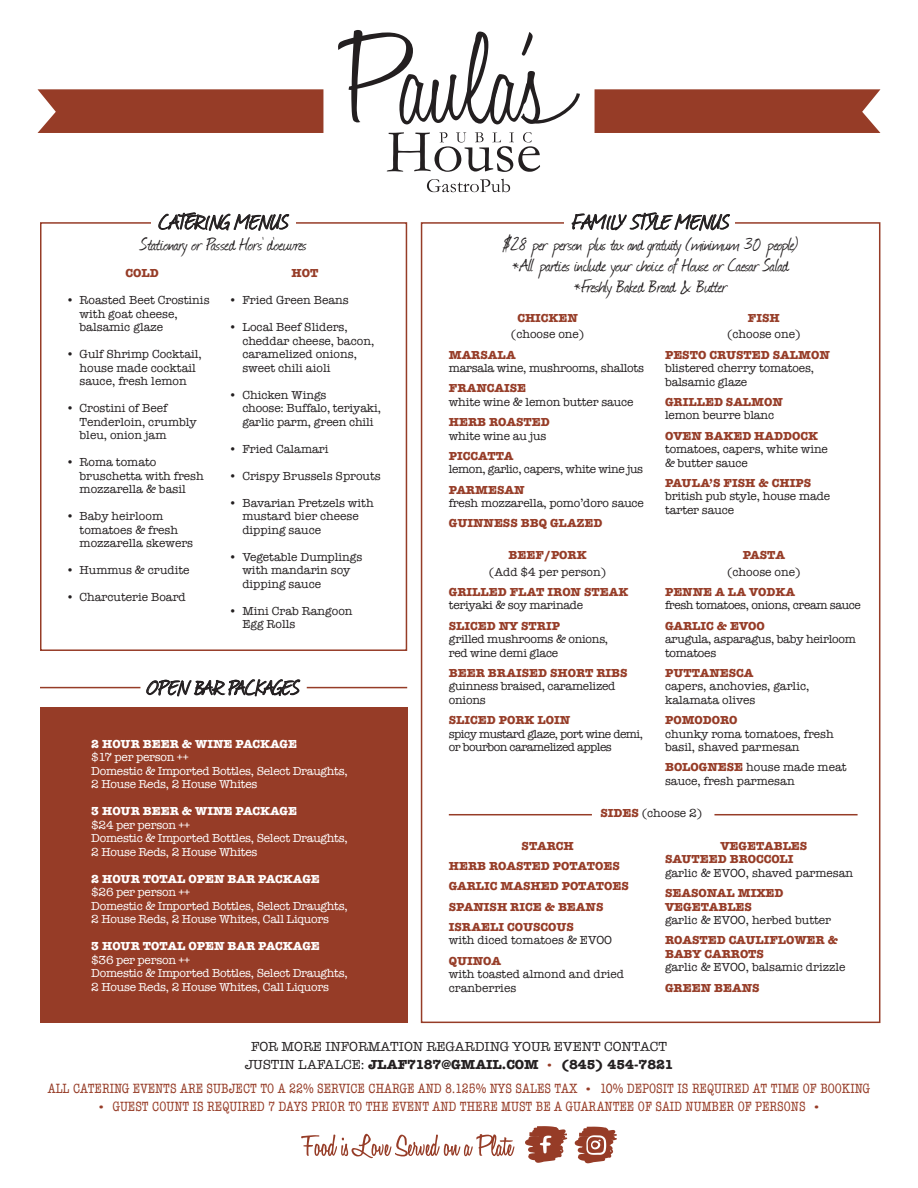
<style>
.page{position:relative;width:918px;height:1188px;background:#fff}
.page>*{position:absolute;margin:0;border:0;box-sizing:border-box;transform-origin:0 0}
.t1{font:24px "Journal";color:#231f20}
.t2{font:21px "Journal";letter-spacing:-.02em;color:#231f20}
.t3{font:21px "Journal";letter-spacing:-.04em;color:#231f20}
.t4{font:condensed 13.8px "American Typewriter";color:#963c27}
.t5{font:700 13.5px "American Typewriter";color:#231f20}
.t6{font:13.5px "American Typewriter";color:#231f20}
.t7{font:12px/13.5px "American Typewriter";color:#231f20}
.t8{font:12px/13.5px "American Typewriter";letter-spacing:-.02em;color:#fff}
.t9{font:700 12px/13.5px "American Typewriter";color:#963c27}
.t10{font:12px/13.5px "American Typewriter";letter-spacing:-.02em;color:#231f20}
.t11{font:700 12px "American Typewriter";color:#fff}
.t12{font:12px/13.5px "American Typewriter";letter-spacing:-.03em;color:#231f20}
.t13{font:12px/13.5px "American Typewriter";letter-spacing:-.04em;color:#231f20}
.s1{font-weight:700;color:#963c27}
.s2{font-weight:400;color:#231f20}
.s3{font-weight:400}
.s4{font-family:"Kefa";font-weight:400;color:#963c27}
.s5{font-family:"Kefa";font-stretch:normal}
</style>
<div class="page">
<svg style="left:387px;top:132px;width:153px;height:40px"></svg>
<svg style="left:427px;top:179px;width:83px;height:13px"></svg>
<svg style="left:338px;top:30px;width:242px;height:94px"></svg>
<div style="left:595px;top:89px;width:285px;height:44px;background:#963c27"></div>
<div style="left:38px;top:89px;width:285px;height:44px;background:#963c27"></div>
<svg style="left:525px;top:1126px;width:42px;height:37px"></svg>
<svg style="left:575px;top:1127px;width:42px;height:36px"></svg>
<svg style="left:301px;top:1134px;width:213px;height:24px"></svg>
<div style="left:40px;top:222px;width:367px;height:429px;border:2px solid #963c27"></div>
<div style="left:151px;top:214px;width:145px;height:18px;background:#fff"></div>
<svg style="left:158px;top:212px;width:132px;height:19px"></svg>
<div style="left:40px;top:707px;width:367px;height:316px;background:#963c27"></div>
<svg style="left:146px;top:679px;width:155px;height:18px"></svg>
<hr style="left:40px;top:687px;width:100px;height:1px;background:#963c27">
<hr style="left:307px;top:687px;width:100px;height:1px;background:#963c27">
<svg style="left:571px;top:212px;width:159px;height:19px"></svg>
<hr style="left:714px;top:814px;width:144px;height:1px;background:#963c27">
<hr style="left:449px;top:814px;width:143px;height:1px;background:#963c27">
<p class="t1" style="left:159px;top:206px;width:131px">CATERING MENUS</p>
<p class="t2" style="left:140px;top:230px;width:168px">Stationary or Passed Hors’ d’oeuvres</p>
<p class="t9" style="left:126px;top:266px;width:35px">COLD</p>
<p class="t7" style="left:80px;top:293px;width:132px;text-indent:-14px">• Roasted Beet Crostinis with goat cheese, balsamic glaze</p>
<p class="t7" style="left:80px;top:347px;width:124px;text-indent:-14px">• Gulf Shrimp Cocktail, house made cocktail sauce, fresh lemon</p>
<p class="t7" style="left:80px;top:401px;width:119px;text-indent:-14px">• Crostini of Beef<br>Tenderloin, crumbly bleu, onion jam</p>
<p class="t7" style="left:80px;top:455px;width:126px;text-indent:-14px">• Roma tomato bruschetta with fresh mozzarella &amp; basil</p>
<p class="t7" style="left:80px;top:509px;width:115px;text-indent:-14px">• Baby heirloom tomatoes &amp; fresh mozzarella skewers</p>
<p class="t7" style="left:66px;top:563px;width:125px">• Hummus &amp; crudite</p>
<p class="t7" style="left:66px;top:590px;width:121px">• Charcuterie Board</p>
<p class="t9" style="left:292px;top:266px;width:28px">HOT</p>
<p class="t7" style="left:229px;top:293px;width:121px">• Fried Green Beans</p>
<p class="t7" style="left:242px;top:320px;width:133px;text-indent:-14px">• Local Beef Sliders, cheddar cheese, bacon, caramelized onions, sweet chili aioli</p>
<p class="t7" style="left:242px;top:388px;width:140px;text-indent:-14px">• Chicken Wings<br>choose: Buffalo, teriyaki, garlic parm, green chili</p>
<p class="t7" style="left:229px;top:442px;width:101px">• Fried Calamari</p>
<p class="t7" style="left:229px;top:469px;width:153px">• Crispy Brussels Sprouts</p>
<p class="t7" style="left:242px;top:496px;width:133px;text-indent:-14px">• Bavarian Pretzels with mustard bier cheese dipping sauce</p>
<p class="t7" style="left:242px;top:550px;width:121px;text-indent:-14px">• Vegetable Dumplings with mandarin soy dipping sauce</p>
<p class="t7" style="left:242px;top:604px;width:112px;text-indent:-14px">• Mini Crab Rangoon<br>Egg Rolls</p>
<p class="t1" style="left:148px;top:671px;width:154px">OPEN BAR PACKAGES</p>
<p class="t11" style="left:91px;top:733px;width:207px">2 HOUR BEER &amp; WINE PACKAGE</p>
<p class="t8" style="left:91px;top:750px;width:258px">$17 per person ++<br>Domestic &amp; Imported Bottles, Select Draughts,<br>2 House Reds, 2 House Whites</p>
<p class="t11" style="left:91px;top:801px;width:207px">3 HOUR BEER &amp; WINE PACKAGE</p>
<p class="t8" style="left:91px;top:818px;width:258px">$24 per person ++<br>Domestic &amp; Imported Bottles, Select Draughts,<br>2 House Reds, 2 House Whites</p>
<p class="t11" style="left:91px;top:868px;width:230px">2 HOUR TOTAL OPEN BAR PACKAGE</p>
<p class="t8" style="left:91px;top:885px;width:101px">$26 per person ++</p>
<p class="t8" style="left:91px;top:899px;width:258px">Domestic &amp; Imported Bottles, Select Draughts,<br>2 House Reds, 2 House Whites, Call Liquors</p>
<p class="t11" style="left:91px;top:936px;width:230px">3 HOUR TOTAL OPEN BAR PACKAGE</p>
<p class="t8" style="left:91px;top:953px;width:101px">$36 per person ++</p>
<p class="t8" style="left:91px;top:966px;width:258px">Domestic &amp; Imported Bottles, Select Draughts,<br>2 House Reds, 2 House Whites, Call Liquors</p>
<p class="t1" style="left:572px;top:206px;width:159px">FAMILY STYLE MENUS</p>
<p class="t2" style="left:503px;top:230px;width:298px">$28 per person plus tax and gratuity (minimum 30 people)</p>
<p class="t2" style="left:512px;top:251px;width:278px">*All parties include your choice of House or Caesar Salad</p>
<p class="t3" style="left:574px;top:272px;width:154px">*Freshly Baked Bread &amp; Butter</p>
<p class="t9" style="left:517px;top:311px;width:62px">CHICKEN</p>
<p class="t7" style="left:511px;top:327px;width:75px">(choose one)</p>
<p class="t10" style="left:449px;top:348px;width:197px"><span class="s1">MARSALA<br></span>marsala wine, mushrooms, shallots</p>
<p class="t7" style="left:449px;top:381px;width:186px"><span class="s1">FRANCAISE<br></span>white wine &amp; lemon butter sauce</p>
<p class="t7" style="left:449px;top:415px;width:102px"><span class="s1">HERB ROASTED </span>white wine au jus</p>
<p class="t12" style="left:449px;top:449px;width:196px"><span class="s1">PICCATTA<br></span>lemon, garlic, capers, white wine jus</p>
<p class="t7" style="left:449px;top:483px;width:197px"><span class="s1">PARMESAN<br></span>fresh mozzarella, pomo’doro sauce</p>
<p class="t9" style="left:449px;top:516px;width:155px">GUINNESS BBQ GLAZED</p>
<p class="t9" style="left:748px;top:311px;width:33px">FISH</p>
<p class="t7" style="left:727px;top:327px;width:75px">(choose one)</p>
<p class="t7" style="left:665px;top:348px;width:166px"><span class="s1">PESTO CRUSTED SALMON </span>blistered cherry tomatoes, balsamic glaze</p>
<p class="t7" style="left:665px;top:395px;width:119px"><span class="s1">GRILLED SALMON </span>lemon beurre blanc</p>
<p class="t7" style="left:665px;top:429px;width:164px"><span class="s1">OVEN BAKED HADDOCK </span>tomatoes, capers, white wine &amp; butter sauce</p>
<p class="t7" style="left:665px;top:476px;width:167px"><span class="s1">PAULA’S FISH &amp; CHIPS </span>british pub style, house made tarter sauce</p>
<p class="t9" style="left:743px;top:548px;width:44px">PASTA</p>
<p class="t7" style="left:727px;top:564px;width:75px">(choose one)</p>
<p class="t12" style="left:665px;top:585px;width:197px"><span class="s1">PENNE A LA VODKA<br></span>fresh tomatoes, onions, cream sauce</p>
<p class="t10" style="left:665px;top:618px;width:192px"><span class="s1">GARLIC &amp; EVOO<br></span>arugula, asparagus, baby heirloom tomatoes</p>
<p class="t7" style="left:665px;top:666px;width:146px"><span class="s1">PUTTANESCA<br></span>capers, anchovies, garlic, kalamata olives</p>
<p class="t7" style="left:665px;top:713px;width:170px"><span class="s1">POMODORO<br></span>chunky roma tomatoes, fresh basil, shaved parmesan</p>
<p class="t7" style="left:665px;top:760px;width:183px"><span class="s1">BOLOGNESE</span> house made meat sauce, fresh parmesan</p>
<p class="t9" style="left:509px;top:548px;width:79px">BEEF/PORK</p>
<p class="t7" style="left:489px;top:564px;width:119px">(Add $4 per person)</p>
<p class="t9" style="left:449px;top:584px;width:181px">GRILLED FLAT IRON STEAK <span class="s2">teriyaki &amp; soy marinade</span></p>
<p class="t10" style="left:449px;top:618px;width:161px"><span class="s1">SLICED NY STRIP<br></span>grilled mushrooms &amp; onions, red wine demi glace</p>
<p class="t10" style="left:449px;top:666px;width:180px"><span class="s1">BEER BRAISED SHORT RIBS </span>guinness braised, caramelized onions</p>
<p class="t13" style="left:449px;top:713px;width:196px"><span class="s1">SLICED PORK LOIN<br></span>spicy mustard glaze, port wine demi, or bourbon caramelized apples</p>
<p class="t7" style="left:600px;top:806px;width:103px"><span class="s1">SIDES</span> (choose 2)</p>
<p class="t9" style="left:522px;top:838px;width:54px">STARCH</p>
<p class="t9" style="left:449px;top:859px;width:173px">HERB ROASTED POTATOES</p>
<p class="t9" style="left:449px;top:879px;width:182px">GARLIC MASHED POTATOES</p>
<p class="t9" style="left:449px;top:899px;width:156px">SPANISH RICE &amp; BEANS</p>
<p class="t7" style="left:449px;top:920px;width:165px"><span class="s1">ISRAELI COUSCOUS<br></span>with diced tomatoes &amp; EVOO</p>
<p class="t7" style="left:449px;top:953px;width:177px"><span class="s1">QUINOA<br></span>with toasted almond and dried cranberries</p>
<p class="t9" style="left:720px;top:838px;width:88px">VEGETABLES</p>
<p class="t7" style="left:665px;top:852px;width:190px"><span class="s1">SAUTEED BROCCOLI<br></span>garlic &amp; EVOO, shaved parmesan</p>
<p class="t7" style="left:665px;top:886px;width:168px"><span class="s1">SEASONAL MIXED<br>VEGETABLES<br></span>garlic &amp; EVOO, herbed butter</p>
<p class="t9" style="left:665px;top:933px;width:182px">ROASTED CAULIFLOWER &amp;<br>BABY CARROTS<br><span class="s2">garlic &amp; EVOO, balsamic drizzle</span></p>
<p class="t9" style="left:665px;top:980px;width:96px">GREEN BEANS</p>
<p class="t6" style="left:251px;top:1036px;width:417px">FOR MORE INFORMATION REGARDING YOUR EVENT CONTACT</p>
<p class="t5" style="left:245px;top:1052px;width:430px"><span class="s3">JUSTIN LAFALCE:</span> JLAF7187@GMAIL.COM <span class="s4">•</span> (845) 454-7821</p>
<p class="t4" style="left:48px;top:1078px;width:824px">ALL CATERING EVENTS ARE SUBJECT TO A 22% SERVICE CHARGE AND 8.125% NYS SALES TAX <span class="s5">•</span> 10% DEPOSIT IS REQUIRED AT TIME OF BOOKING</p>
<p class="t4" style="left:97px;top:1096px;width:725px"><span class="s5">•</span> GUEST COUNT IS REQUIRED 7 DAYS PRIOR TO THE EVENT AND THERE MUST BE A GUARANTEE OF SAID NUMBER OF PERSONS <span class="s5">•</span></p>
</div>
